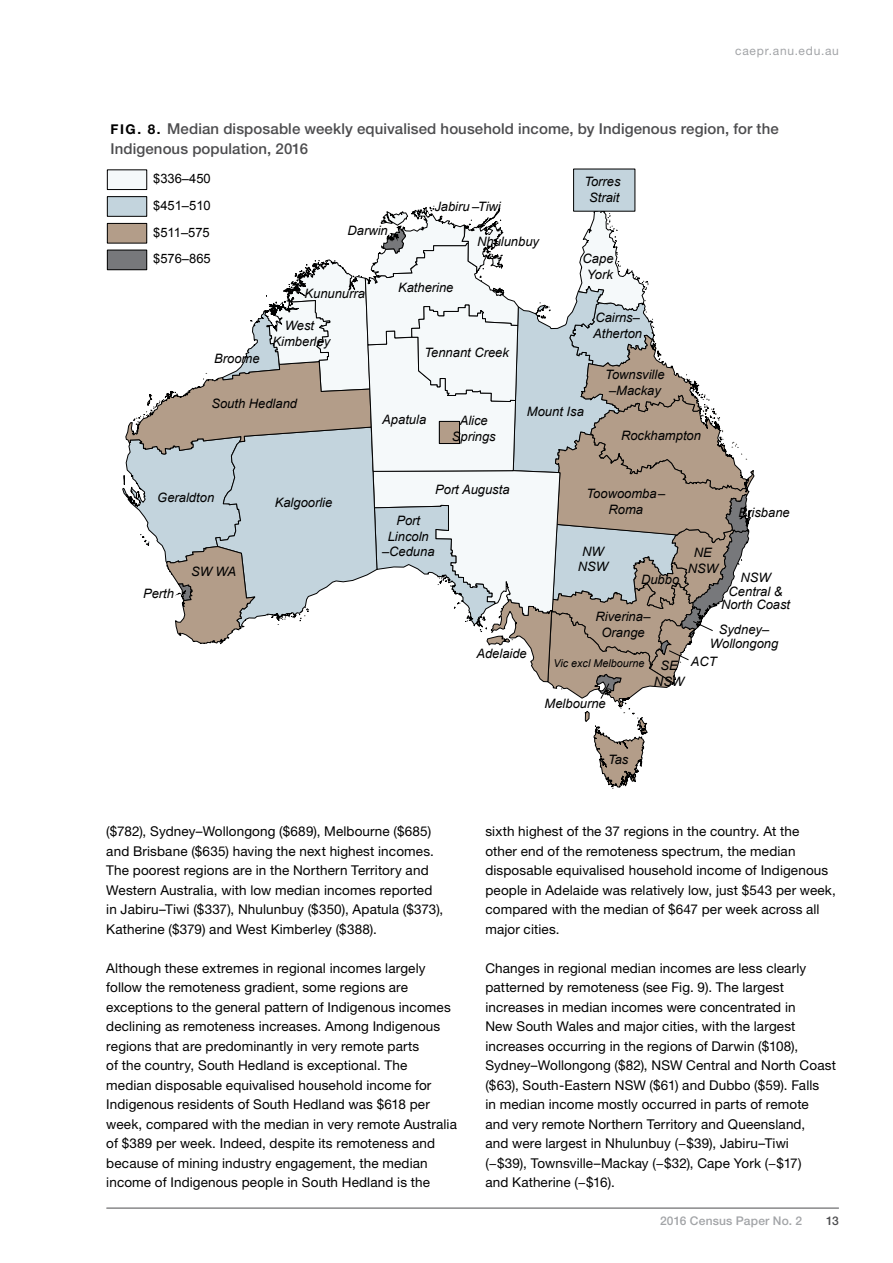
<style>
.page{position:relative;width:893px;height:1263px;background:#fff}
.page>*{position:absolute;margin:0;border:0;box-sizing:border-box;transform-origin:0 0}
.t1{font:500 15px/19.5px "Helvetica Neue LT Std";letter-spacing:.005em;color:#4d4d4f}
.t2{font:13.5px/19.5px "Helvetica Neue LT Std";letter-spacing:.01em;color:#000}
.t3{font:italic 12.9px/15.6px "Arial";color:#000;text-align:center}
.t4{font:12.9px/26.7px "Arial";color:#000;text-align:justify}
.t5{font:500 12px "Helvetica Neue LT Std";letter-spacing:.015em;color:#a2a4a7}
.t6{font:12px "Helvetica Neue LT Std";letter-spacing:.065em;color:#a2a4a7}
.t7{font:500 12px "Helvetica Neue LT Std";color:#4d4d4f}
.t8{font:italic 10.8px "Arial";color:#000}
.s1{font-weight:700;font-size:13.5px;color:#000}
</style>
<div class="page">
<hr style="left:107px;top:1208px;width:732px;height:1px;background:#4d4d4f">
<div style="left:107px;top:170px;width:40px;height:20px;background:#f5f9fa"></div>
<div style="left:107px;top:170px;width:40px;height:20px;border:1px solid #010101"></div>
<div style="left:107px;top:197px;width:40px;height:19px;background:#c3d4dd"></div>
<div style="left:107px;top:196px;width:40px;height:21px;border:1px solid #010101"></div>
<div style="left:107px;top:223px;width:40px;height:20px;background:#b39d89"></div>
<div style="left:107px;top:223px;width:40px;height:20px;border:1px solid #010101"></div>
<div style="left:107px;top:250px;width:40px;height:20px;background:#77787b"></div>
<div style="left:107px;top:250px;width:40px;height:20px;border:1px solid #010101"></div>
<svg style="left:122px;top:168px;width:633px;height:621px"></svg>
<p class="t6" style="left:735px;top:44px;width:105px">caepr.anu.edu.au</p>
<p class="t1" style="left:111px;top:119px;width:670px"><span class="s1">FIG. 8.</span> Median disposable weekly equivalised household income, by Indigenous region, for the<br>Indigenous population, 2016</p>
<p class="t4" style="left:153px;top:165px;width:59px">$336–450 $451–510 $511–575 $576–865</p>
<p class="t3" style="left:584px;top:174px;width:38px">Torres<br>Strait</p>
<p class="t3" style="left:434px;top:199px;width:68px">Jabiru –Tiwi</p>
<p class="t3" style="left:347px;top:222px;width:42px">Darwin</p>
<p class="t3" style="left:477px;top:233px;width:63px">Nhulunbuy</p>
<p class="t3" style="left:583px;top:251px;width:32px">Cape<br>York</p>
<p class="t3" style="left:593px;top:310px;width:50px;text-align:left">Cairns–<br>Atherton</p>
<p class="t3" style="left:605px;top:367px;width:61px;text-align:left">Townsville –Mackay</p>
<p class="t3" style="left:621px;top:428px;width:81px">Rockhampton</p>
<p class="t3" style="left:398px;top:280px;width:57px">Katherine</p>
<p class="t3" style="left:304px;top:286px;width:62px">Kununurra</p>
<p class="t3" style="left:273px;top:318px;width:59px">West<br>Kimberley</p>
<p class="t3" style="left:424px;top:345px;width:86px">Tennant Creek</p>
<p class="t3" style="left:214px;top:351px;width:47px">Broome</p>
<p class="t3" style="left:211px;top:396px;width:87px">South Hedland</p>
<p class="t3" style="left:527px;top:404px;width:58px">Mount Isa</p>
<p class="t3" style="left:382px;top:411px;width:45px">Apatula</p>
<p class="t3" style="left:452px;top:413px;width:45px">Alice<br>Springs</p>
<p class="t3" style="left:157px;top:490px;width:58px">Geraldton</p>
<p class="t3" style="left:143px;top:585px;width:32px">Perth</p>
<p class="t3" style="left:191px;top:563px;width:47px">SW WA</p>
<p class="t3" style="left:275px;top:495px;width:59px">Kalgoorlie</p>
<p class="t3" style="left:435px;top:482px;width:76px">Port Augusta</p>
<p class="t3" style="left:382px;top:513px;width:54px">Port<br>Lincoln –Ceduna</p>
<p class="t3" style="left:476px;top:645px;width:52px">Adelaide</p>
<p class="t3" style="left:587px;top:486px;width:80px">Toowoomba–<br>Roma</p>
<p class="t3" style="left:739px;top:505px;width:53px">Brisbane</p>
<p class="t3" style="left:578px;top:543px;width:32px">NW<br>NSW</p>
<p class="t3" style="left:641px;top:572px;width:40px">Dubbo</p>
<p class="t3" style="left:595px;top:609px;width:57px">Riverina–<br>Orange</p>
<p class="t3" style="left:688px;top:545px;width:32px">NE<br>NSW</p>
<p class="t3" style="left:721px;top:571px;width:71px;line-height:13.4px">NSW<br>Central &amp;<br>North Coast</p>
<p class="t3" style="left:710px;top:622px;width:70px;line-height:14.4px">Sydney–<br>Wollongong</p>
<p class="t8" style="left:553px;top:656px;width:93px">Vic excl Melbourne</p>
<p class="t3" style="left:545px;top:695px;width:63px">Melbourne</p>
<p class="t3" style="left:691px;top:654px;width:27px">ACT</p>
<p class="t3" style="left:654px;top:658px;width:32px">SE<br>NSW</p>
<p class="t3" style="left:608px;top:752px;width:22px">Tas</p>
<p class="t2" style="left:106px;top:822px;width:338px">($782), Sydney–Wollongong ($689), Melbourne ($685) and Brisbane ($635) having the next highest incomes.<br>The poorest regions are in the Northern Territory and Western Australia, with low median incomes reported in Jabiru–Tiwi ($337), Nhulunbuy ($350), Apatula ($373), Katherine ($379) and West Kimberley ($388).</p>
<p class="t2" style="left:106px;top:958px;width:352px">Although these extremes in regional incomes largely follow the remoteness gradient, some regions are exceptions to the general pattern of Indigenous incomes declining as remoteness increases. Among Indigenous regions that are predominantly in very remote parts<br>of the country, South Hedland is exceptional. The<br>median disposable equivalised household income for Indigenous residents of South Hedland was $618 per week, compared with the median in very remote Australia of $389 per week. Indeed, despite its remoteness and because of mining industry engagement, the median income of Indigenous people in South Hedland is the</p>
<p class="t2" style="left:485px;top:821px;width:352px">sixth highest of the 37 regions in the country. At the<br>other end of the remoteness spectrum, the median disposable equivalised household income of Indigenous people in Adelaide was relatively low, just $543 per week, compared with the median of $647 per week across all major cities.</p>
<p class="t2" style="left:485px;top:958px;width:352px">Changes in regional median incomes are less clearly patterned by remoteness (see Fig. 9). The largest increases in median incomes were concentrated in<br>New South Wales and major cities, with the largest increases occurring in the regions of Darwin ($108), Sydney–Wollongong ($82), NSW Central and North Coast ($63), South-Eastern NSW ($61) and Dubbo ($59). Falls<br>in median income mostly occurred in parts of remote<br>and very remote Northern Territory and Queensland,<br>and were largest in Nhulunbuy (−$39), Jabiru–Tiwi<br>(−$39), Townsville–Mackay (−$32), Cape York (−$17)<br>and Katherine (−$16).</p>
<p class="t5" style="left:660px;top:1214px;width:144px">2016 Census Paper No. 2</p>
<p class="t7" style="left:826px;top:1214px;width:14px">13</p>
</div>
